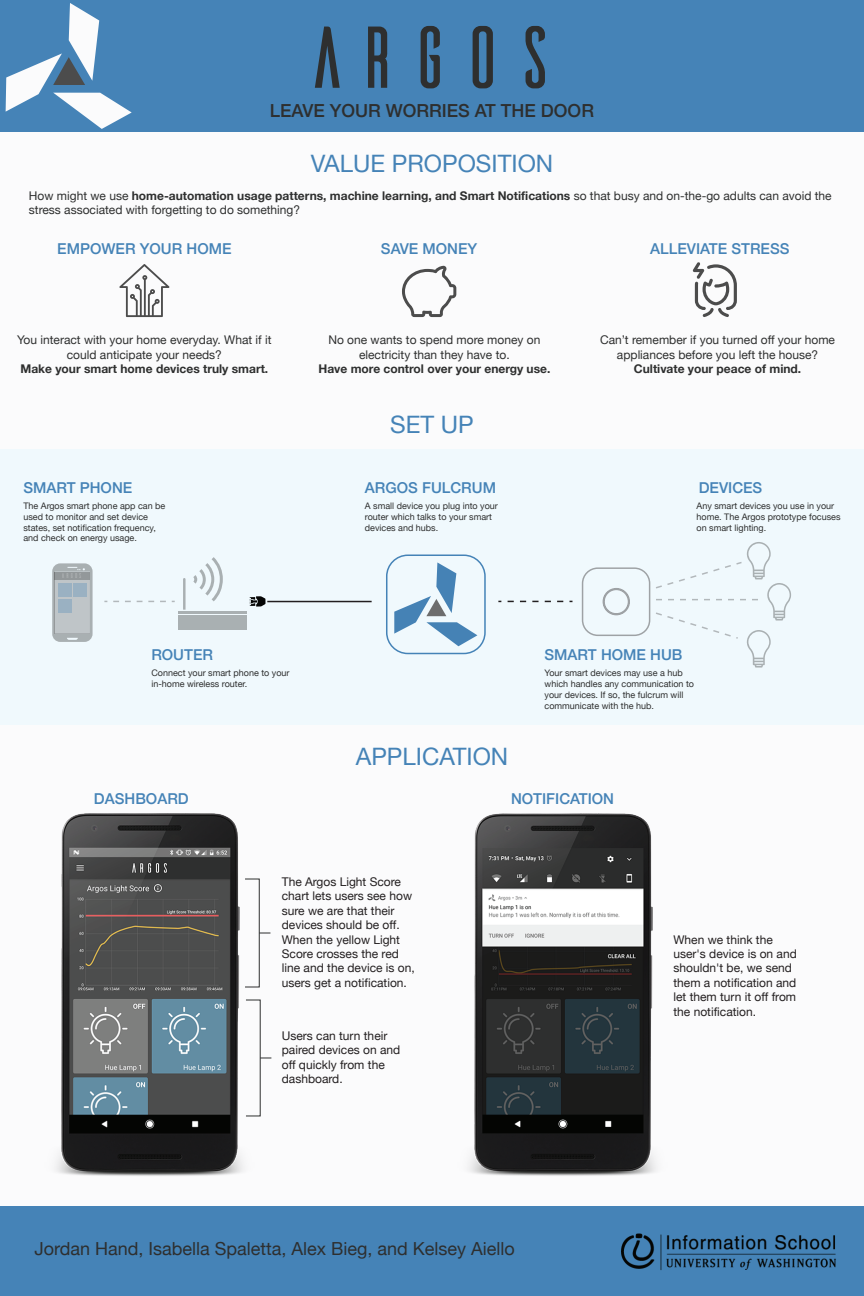
<style>
.page{position:relative;width:864px;height:1296px;background:#fbfbfc}
.page>*{position:absolute;margin:0;border:0;box-sizing:border-box;transform-origin:0 0}
.t1{font:87.5px "Ailerons";color:#2e2f2f}
.t2{font:24px "Helvetica Neue";color:#4583b7}
.t3{font:18px "Helvetica Neue";color:#2e2f2f}
.t4{font:500 18px "Helvetica Neue";color:#2e2f2f}
.t5{font:500 15px "Helvetica Neue";color:#4583b7}
.t6{font:12px/14.4px "Helvetica Neue";color:#2e2f2f;text-align:center}
.t7{font:12px/14.4px "Helvetica Neue";color:#231f20}
.t8{font:700 12px "Helvetica Neue";color:#2e2f2f}
.t9{font:9px/10.8px "Helvetica Neue";color:#2e2f2f}
.s1{font-weight:700}
</style>
<div class="page">
<div style="left:0;top:450px;width:864px;height:275px;background:#f0f9fd"></div>
<div style="left:0;top:0;width:864px;height:131px;background:#4583b7"></div>
<div style="left:0;top:1207px;width:864px;height:89px;background:#4583b7"></div>
<svg style="left:193px;top:557px;width:30px;height:44px"></svg>
<hr style="left:178px;top:611px;width:69px;height:3px;background:#050504">
<svg style="left:183px;top:578px;width:3px;height:32px"></svg>
<div style="left:178px;top:615px;width:69px;height:15px;background:#a9b0b2"></div>
<svg style="left:250px;top:596px;width:16px;height:11px"></svg>
<svg style="left:394px;top:562px;width:83px;height:84px"></svg>
<svg style="left:582px;top:567px;width:68px;height:69px"></svg>
<hr style="left:267px;top:601px;width:105px;height:1px;background:#231f20">
<svg style="left:508px;top:601px;width:64px;height:1px"></svg>
<div style="left:386px;top:555px;width:100px;height:99px;border:2px solid #4583b7;border-radius:21px"></div>
<svg style="left:52px;top:563px;width:41px;height:79px"></svg>
<div style="left:55px;top:572px;width:35px;height:62px;background:#bfc5c8"></div>
<div style="left:58px;top:583px;width:14px;height:14px;background:#9ab1c2"></div>
<div style="left:73px;top:583px;width:14px;height:14px;background:#9ab1c2"></div>
<div style="left:58px;top:599px;width:14px;height:14px;background:#9ab1c2"></div>
<div style="left:55px;top:572px;width:35px;height:7px;background:#93989a"></div>
<svg style="left:113px;top:601px;width:62px;height:1px"></svg>
<svg style="left:656px;top:542px;width:135px;height:126px"></svg>
<svg style="left:402px;top:266px;width:54px;height:51px"></svg>
<svg style="left:693px;top:262px;width:44px;height:55px"></svg>
<svg style="left:119px;top:264px;width:50px;height:53px"></svg>
<img style="left:56px;top:813px;width:199px;height:363px">
<div style="left:245px;top:879px;width:15px;height:108px;border:1px solid #2e2f2f"></div>
<img style="left:469px;top:813px;width:187px;height:363px">
<img style="left:621px;top:1233px;width:215px;height:37px">
<svg style="left:6px;top:3px;width:126px;height:126px"></svg>
<h1 class="t1" style="left:303px;top:16px;width:260px">ARGOS</h1>
<h3 class="t4" style="left:270px;top:96px;width:326px">LEAVE YOUR WORRIES AT THE DOOR</h3>
<h2 class="t2" style="left:311px;top:146px;width:244px">VALUE PROPOSITION</h2>
<h3 class="t6" style="left:29px;top:189px;width:804px;text-align:left">How might we use <span class="s1">home-automation usage patterns, machine learning, and Smart Notifications</span> so that busy and on-the-go adults can avoid the stress associated with forgetting to do something?</h3>
<h3 class="t5" style="left:57px;top:236px;width:176px">EMPOWER YOUR HOME</h3>
<h3 class="t5" style="left:381px;top:236px;width:98px">SAVE MONEY</h3>
<h3 class="t5" style="left:650px;top:236px;width:141px">ALLEVIATE STRESS</h3>
<h3 class="t6" style="left:17px;top:334px;width:256px">You interact with your home everyday. What if it could anticipate your needs?</h3>
<h3 class="t8" style="left:21px;top:360px;width:249px">Make your smart home devices truly smart.</h3>
<h3 class="t6" style="left:328px;top:334px;width:214px">No one wants to spend more money on electricity than they have to.</h3>
<h3 class="t8" style="left:318px;top:360px;width:233px">Have more control over your energy use.</h3>
<h3 class="t6" style="left:600px;top:334px;width:236px">Can’t remember if you turned off your home appliances before you left the house?</h3>
<h3 class="t8" style="left:634px;top:360px;width:169px">Cultivate your peace of mind.</h3>
<h2 class="t2" style="left:390px;top:407px;width:85px">SET UP</h2>
<h3 class="t5" style="left:23px;top:475px;width:110px">SMART PHONE</h3>
<p class="t9" style="left:23px;top:501px;width:143px">The Argos smart phone app can be used to monitor and set device states, set notification frequency, and check on energy usage.</p>
<h3 class="t5" style="left:365px;top:476px;width:133px">ARGOS FULCRUM</h3>
<p class="t9" style="left:365px;top:501px;width:135px">A small device you plug into your router which talks to your smart devices and hubs.</p>
<h3 class="t5" style="left:699px;top:476px;width:65px">DEVICES</h3>
<p class="t9" style="left:697px;top:501px;width:145px">Any smart devices you use in your home. The Argos prototype focuses on smart lighting.</p>
<h3 class="t5" style="left:151px;top:643px;width:63px">ROUTER</h3>
<p class="t9" style="left:151px;top:668px;width:140px">Connect your smart phone to your in-home wireless router.</p>
<h3 class="t5" style="left:94px;top:787px;width:96px">DASHBOARD</h3>
<h2 class="t2" style="left:356px;top:739px;width:154px">APPLICATION</h2>
<h3 class="t5" style="left:545px;top:643px;width:139px">SMART HOME HUB</h3>
<p class="t9" style="left:545px;top:668px;width:151px">Your smart devices may use a hub which handles any communication to your devices. If so, the fulcrum will communicate with the hub.</p>
<h3 class="t5" style="left:511px;top:787px;width:105px">NOTIFICATION</h3>
<h3 class="t7" style="left:282px;top:875px;width:134px">The Argos Light Score chart lets users see how sure we are that their devices should be off.<br>When the yellow Light<br>Score crosses the red line and the device is on, users get a notification.</h3>
<h3 class="t7" style="left:282px;top:1029px;width:120px">Users can turn their paired devices on and off quickly from the dashboard.</h3>
<h3 class="t3" style="left:34px;top:1235px;width:482px">Jordan Hand, Isabella Spaletta, Alex Bieg, and Kelsey Aiello</h3>
<h3 class="t7" style="left:674px;top:933px;width:125px">When we think the user's device is on and shouldn't be, we send them a notification and let them turn it off from the notification.</h3>
</div>
